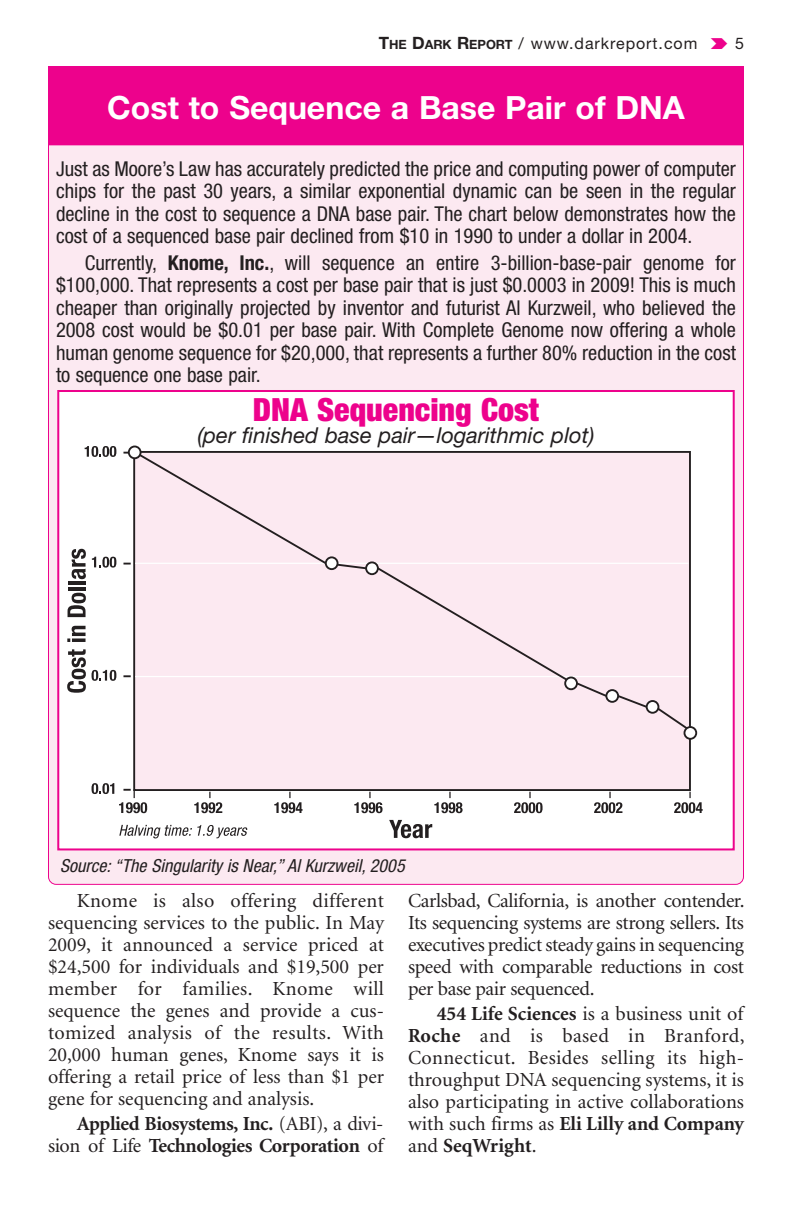
<style>
.page{position:relative;width:792px;height:1224px;background:#fff}
.page>*{position:absolute;margin:0;border:0;box-sizing:border-box;transform-origin:0 0}
.t1{font:700 32px "Helvetica Neue";color:#fff}
.t2{font:900 condensed 32px "Helvetica Neue";color:#ed028c}
.t3{font:italic 22px "Helvetica Neue";color:#231f20}
.t4{font:condensed 20.4px/22.6px "Helvetica Neue";color:#231f20;text-align:justify}
.t5{font:20px/22px "Minion";color:#231f20;text-align:justify}
.t6{font:700 20px/22px "Minion";letter-spacing:-.02em;color:#231f20;text-align:right}
.t7{font:italic condensed 18px "Helvetica Neue";letter-spacing:.005em;color:#231f20}
.t8{font:16px "Helvetica Neue";letter-spacing:.06em;color:#231f20}
.s1{font-weight:700;font-size:17px}
.s2{font-weight:700;font-size:12.8px}
.s3{font-weight:700}
.s4{font-weight:400}
</style>
<div class="page">
<div style="left:49px;top:67px;width:694px;height:817px;background:#fce9f1;border-radius:7px"></div>
<div style="left:49px;top:67px;width:694px;height:77px;background:#ed028c"></div>
<div style="left:48px;top:66px;width:696px;height:79px;border:1px solid #ed028c"></div>
<div style="left:59px;top:392px;width:674px;height:456px;background:#fff"></div>
<div style="left:134px;top:452px;width:556px;height:338px;background:#fce9f1"></div>
<svg style="left:123px;top:563px;width:8px;height:2px"></svg>
<svg style="left:123px;top:675px;width:8px;height:2px"></svg>
<svg style="left:85px;top:446px;width:31px;height:11px"></svg>
<svg style="left:92px;top:557px;width:24px;height:11px"></svg>
<svg style="left:92px;top:670px;width:24px;height:11px"></svg>
<svg style="left:92px;top:783px;width:55px;height:30px"></svg>
<svg style="left:194px;top:792px;width:28px;height:21px"></svg>
<svg style="left:274px;top:792px;width:29px;height:21px"></svg>
<svg style="left:354px;top:792px;width:29px;height:21px"></svg>
<svg style="left:434px;top:792px;width:29px;height:21px"></svg>
<svg style="left:514px;top:792px;width:29px;height:21px"></svg>
<svg style="left:594px;top:792px;width:28px;height:21px"></svg>
<svg style="left:674px;top:792px;width:29px;height:21px"></svg>
<svg style="left:389px;top:820px;width:43px;height:18px"></svg>
<svg style="left:67px;top:649px;width:19px;height:44px"></svg>
<svg style="left:67px;top:626px;width:19px;height:16px"></svg>
<svg style="left:68px;top:593px;width:18px;height:24px"></svg>
<hr style="left:68px;top:587px;width:18px;height:4px;background:#231f20">
<hr style="left:68px;top:581px;width:18px;height:4px;background:#231f20">
<svg style="left:72px;top:549px;width:14px;height:30px"></svg>
<svg style="left:133px;top:451px;width:558px;height:281px"></svg>
<div style="left:326px;top:557px;width:12px;height:12px;background:#fff;border-radius:50%"></div>
<div style="left:325px;top:556px;width:14px;height:14px;border:2px solid #231f20;border-radius:50%"></div>
<div style="left:366px;top:562px;width:12px;height:12px;background:#fff;border-radius:50%"></div>
<div style="left:365px;top:561px;width:14px;height:14px;border:2px solid #231f20;border-radius:50%"></div>
<div style="left:565px;top:677px;width:12px;height:12px;background:#fff;border-radius:50%"></div>
<div style="left:564px;top:677px;width:14px;height:13px;border:2px solid #231f20;border-radius:50%"></div>
<div style="left:606px;top:690px;width:12px;height:12px;background:#fff;border-radius:50%"></div>
<div style="left:605px;top:689px;width:14px;height:14px;border:2px solid #231f20;border-radius:50%"></div>
<div style="left:647px;top:701px;width:11px;height:12px;background:#fff;border-radius:50%"></div>
<div style="left:646px;top:700px;width:13px;height:14px;border:2px solid #231f20;border-radius:50%"></div>
<div style="left:684px;top:727px;width:12px;height:12px;background:#fff;border-radius:50%"></div>
<div style="left:684px;top:726px;width:13px;height:14px;border:2px solid #231f20;border-radius:50%"></div>
<div style="left:129px;top:446px;width:12px;height:12px;background:#fff;border-radius:50%"></div>
<div style="left:128px;top:446px;width:14px;height:13px;border:2px solid #231f20;border-radius:50%"></div>
<svg style="left:119px;top:825px;width:129px;height:13px"></svg>
<div style="left:57px;top:390px;width:678px;height:460px;border:2px solid #ed028c"></div>
<p class="t8" style="left:379px;top:37px;width:320px"><span class="s1">T</span><span class="s2">HE</span> <span class="s1">D</span><span class="s2">ARK</span> <span class="s1">R</span><span class="s2">EPORT</span> / www.darkreport.com</p>
<p class="t8" style="left:735px;top:37px;width:10px">5</p>
<h1 class="t1" style="left:107px;top:88px;width:579px">Cost to Sequence a Base Pair of DNA</h1>
<p class="t4" style="left:56px;top:159px;width:682px">Just as Moore’s Law has accurately predicted the price and computing power of computer chips for the past 30 years, a similar exponential dynamic can be seen in the regular decline in the cost to sequence a DNA base pair. The chart below demonstrates how the cost of a sequenced base pair declined from $10 in 1990 to under a dollar in 2004.</p>
<p class="t4" style="left:56px;top:253px;width:682px;text-indent:29px">Currently, <span class="s3">Knome, Inc.</span>, will sequence an entire 3-billion-base-pair genome for $100,000. That represents a cost per base pair that is just $0.0003 in 2009! This is much cheaper than originally projected by inventor and futurist Al Kurzweil, who believed the 2008 cost would be $0.01 per base pair. With Complete Genome now offering a whole human genome sequence for $20,000, that represents a further 80% reduction in the cost to sequence one base pair.</p>
<h1 class="t2" style="left:253px;top:398px;width:288px">DNA Sequencing Cost</h1>
<p class="t3" style="left:198px;top:422px;width:398px">(per finished base pair—logarithmic plot)</p>
<p class="t7" style="left:60px;top:859px;width:346px">Source: “The Singularity is Near,” Al Kurzweil, 2005</p>
<p class="t5" style="left:48px;top:891px;width:338px;text-indent:29px">Knome is also offering different sequencing services to the public. In May 2009, it announced a service priced at $24,500 for individuals and $19,500 per member for families. Knome will sequence the genes and provide a cus&shy;tomized analysis of the results. With 20,000 human genes, Knome says it is offering a retail price of less than $1 per gene for sequencing and analysis.</p>
<p class="t6" style="left:48px;top:1114px;width:337px">Applied Biosystems, Inc. <span class="s4">(ABI), a divi&shy;sion of Life</span> Technologies Corporation <span class="s4">of</span></p>
<p class="t5" style="left:408px;top:891px;width:338px">Carlsbad, California, is another contender.<br>Its sequencing systems are strong sellers. Its executives predict steady gains in sequencing speed with comparable reductions in cost per base pair sequenced.</p>
<p class="t5" style="left:408px;top:1004px;width:338px;text-indent:29px"><span class="s3">454 Life Sciences</span> is a business unit of <span class="s3">Roche</span> and is based in Branford, Connecticut. Besides selling its high&shy;throughput DNA sequencing systems, it is also participating in active collaborations with such firms as <span class="s3">Eli Lilly and Company </span>and <span class="s3">SeqWright</span>.</p>
</div>
